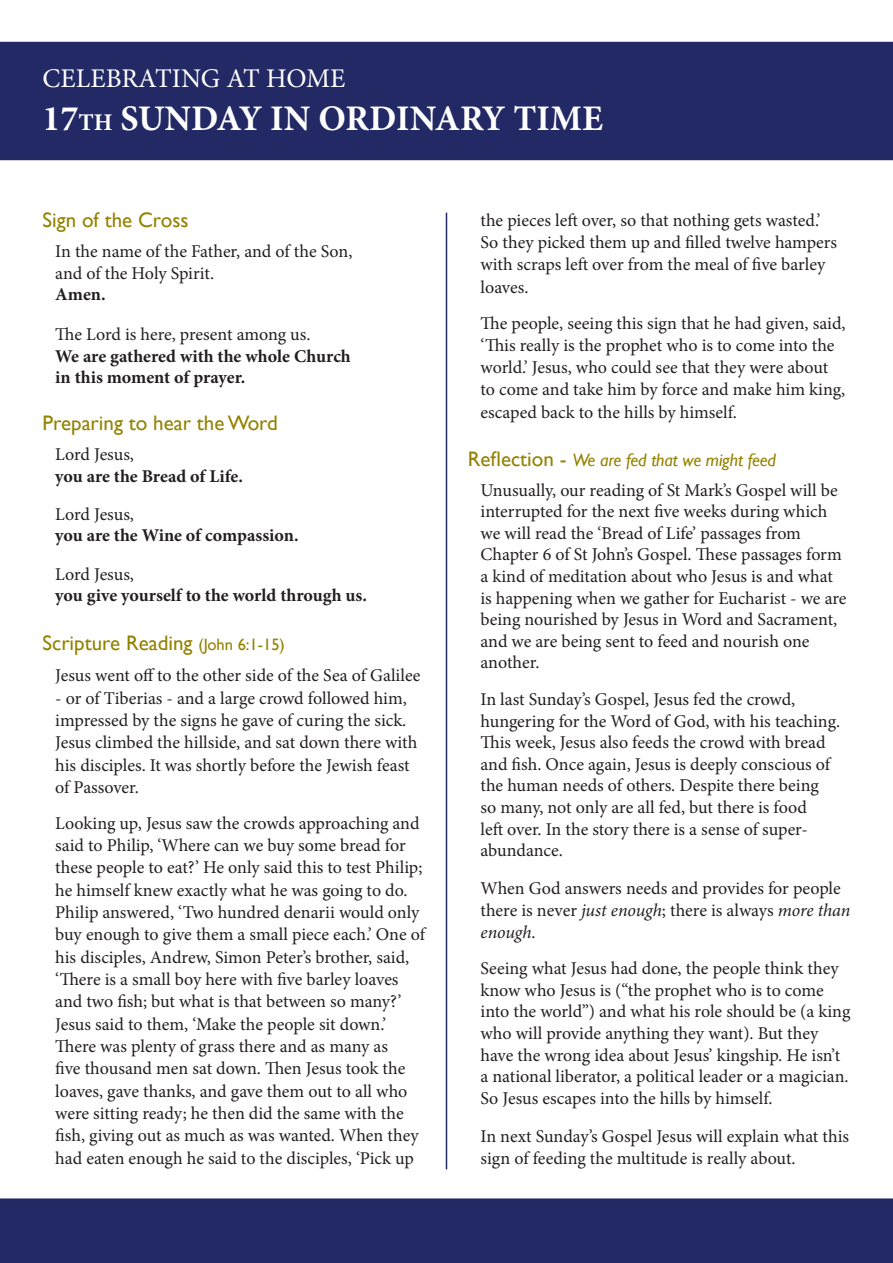
<style>
.page{position:relative;width:893px;height:1263px;background:#fff}
.page>*{position:absolute;margin:0;border:0;box-sizing:border-box;transform-origin:0 0}
.Reverse_Subhead{font:700 36px "Minion Pro";color:#fff}
.Reverse_Heading{font:27px "Minion Pro";color:#fff}
.Small_Heads{font:21px "Gill Sans";color:#948300}
.Indented_basic{font:18px/22.4px "Minion Pro";letter-spacing:-.005em;color:#231f20}
.Indented_basic-2{font:700 18px "Minion Pro";color:#231f20}
.Small_Heads-2{font:italic 18px "Gill Sans";letter-spacing:-.01em;color:#948300}
.s1{font-size:24px}
.s2{font-size:16.5px}
.s3{font-style:normal;font-size:21px}
.s4{font-style:italic}
</style>
<div class="page">
<div style="left:0;top:43px;width:893px;height:116px;background:#222965"></div>
<div style="left:0;top:42px;width:893px;height:118px;border:2px solid #222965"></div>
<hr style="left:446px;top:213px;width:1px;height:956px;background:#222965">
<div style="left:0;top:1199px;width:893px;height:64px;background:#222965"></div>
<div style="left:0;top:1198px;width:893px;height:65px;border:2px solid #222965"></div>
<p class="Reverse_Heading" style="left:43px;top:60px;width:305px">CELEBRATING AT HOME</p>
<p class="Reverse_Subhead" style="left:43px;top:93px;width:562px">17<span class="s1">TH</span> SUNDAY IN ORDINARY TIME</p>
<p class="Small_Heads" style="left:43px;top:208px;width:148px">Sign of the Cross</p>
<p class="Indented_basic" style="left:55px;top:240px;width:299px">In the name of the Father, and of the Son,</p>
<p class="Indented_basic" style="left:55px;top:262px;width:160px">and of the Holy Spirit.</p>
<p class="Indented_basic-2" style="left:55px;top:282px;width:52px">Amen.</p>
<p class="Indented_basic" style="left:55px;top:323px;width:257px">The Lord is here, present among us.</p>
<p class="Indented_basic-2" style="left:55px;top:343px;width:297px">We are gathered with the whole Church</p>
<p class="Indented_basic-2" style="left:55px;top:365px;width:192px">in this moment of prayer.</p>
<p class="Small_Heads" style="left:43px;top:411px;width:237px">Preparing to hear the Word</p>
<p class="Indented_basic" style="left:55px;top:443px;width:80px">Lord Jesus,</p>
<p class="Indented_basic-2" style="left:55px;top:463px;width:189px">you are the Bread of Life.</p>
<p class="Indented_basic" style="left:55px;top:503px;width:80px">Lord Jesus,</p>
<p class="Indented_basic-2" style="left:55px;top:523px;width:245px">you are the Wine of compassion.</p>
<p class="Indented_basic" style="left:55px;top:563px;width:80px">Lord Jesus,</p>
<p class="Indented_basic-2" style="left:55px;top:583px;width:313px">you give yourself to the world through us.</p>
<p class="Small_Heads" style="left:43px;top:631px;width:244px">Scripture Reading <span class="s2">(John 6:1-15)</span></p>
<p class="Indented_basic" style="left:55px;top:664px;width:367px">Jesus went off to the other side of the Sea of Galilee</p>
<p class="Indented_basic" style="left:55px;top:687px;width:364px">- or of Tiberias - and a large crowd followed him, impressed by the signs he gave of curing the sick.<br>Jesus climbed the hillside, and sat down there with his disciples. It was shortly before the Jewish feast of Passover.</p>
<p class="Indented_basic" style="left:55px;top:812px;width:371px">Looking up, Jesus saw the crowds approaching and said to Philip, ‘Where can we buy some bread for these people to eat?’ He only said this to test Philip; he himself knew exactly what he was going to do.<br>Philip answered, ‘Two hundred denarii would only buy enough to give them a small piece each.’ One of his disciples, Andrew, Simon Peter’s brother, said, ‘There is a small boy here with five barley loaves and two fish; but what is that between so many?’ Jesus said to them, ‘Make the people sit down.’ There was plenty of grass there and as many as<br>five thousand men sat down. Then Jesus took the loaves, gave thanks, and gave them out to all who were sitting ready; he then did the same with the fish, giving out as much as was wanted. When they had eaten enough he said to the disciples, ‘Pick up</p>
<p class="Indented_basic" style="left:480px;top:209px;width:358px">the pieces left over, so that nothing gets wasted.’ So they picked them up and filled twelve hampers with scraps left over from the meal of five barley loaves.</p>
<p class="Indented_basic" style="left:480px;top:312px;width:367px">The people, seeing this sign that he had given, said, ‘This really is the prophet who is to come into the world.’ Jesus, who could see that they were about to come and take him by force and make him king, escaped back to the hills by himself.</p>
<p class="Small_Heads-2" style="left:468px;top:449px;width:310px"><span class="s3">Reflection -</span> We are fed that we might feed</p>
<p class="Indented_basic" style="left:480px;top:479px;width:367px;line-height:21.6px">Unusually, our reading of St Mark’s Gospel will be interrupted for the next five weeks during which we will read the ‘Bread of Life’ passages from Chapter 6 of St John’s Gospel. These passages form a kind of meditation about who Jesus is and what is happening when we gather for Eucharist - we are being nourished by Jesus in Word and Sacrament, and we are being sent to feed and nourish one another.</p>
<p class="Indented_basic" style="left:480px;top:688px;width:361px;line-height:21.6px">In last Sunday’s Gospel, Jesus fed the crowd, hungering for the Word of God, with his teaching.<br>This week, Jesus also feeds the crowd with bread and fish. Once again, Jesus is deeply conscious of the human needs of others. Despite there being<br>so many, not only are all fed, but there is food<br>left over. In the story there is a sense of super&shy;abundance.</p>
<p class="Indented_basic" style="left:480px;top:878px;width:371px;line-height:21.6px">When God answers needs and provides for people there is never <span class="s4">just enough</span>; there is always <span class="s4">more than enough</span>.</p>
<p class="Indented_basic" style="left:480px;top:958px;width:371px;line-height:21.6px">Seeing what Jesus had done, the people think they know who Jesus is (“the prophet who is to come into the world”) and what his role should be (a king who will provide anything they want). But they have the wrong idea about Jesus’ kingship. He isn’t a national liberator, a political leader or a magician.<br>So Jesus escapes into the hills by himself.</p>
<p class="Indented_basic" style="left:480px;top:1125px;width:370px;line-height:21.6px">In next Sunday’s Gospel Jesus will explain what this sign of feeding the multitude is really about.</p>
</div>
